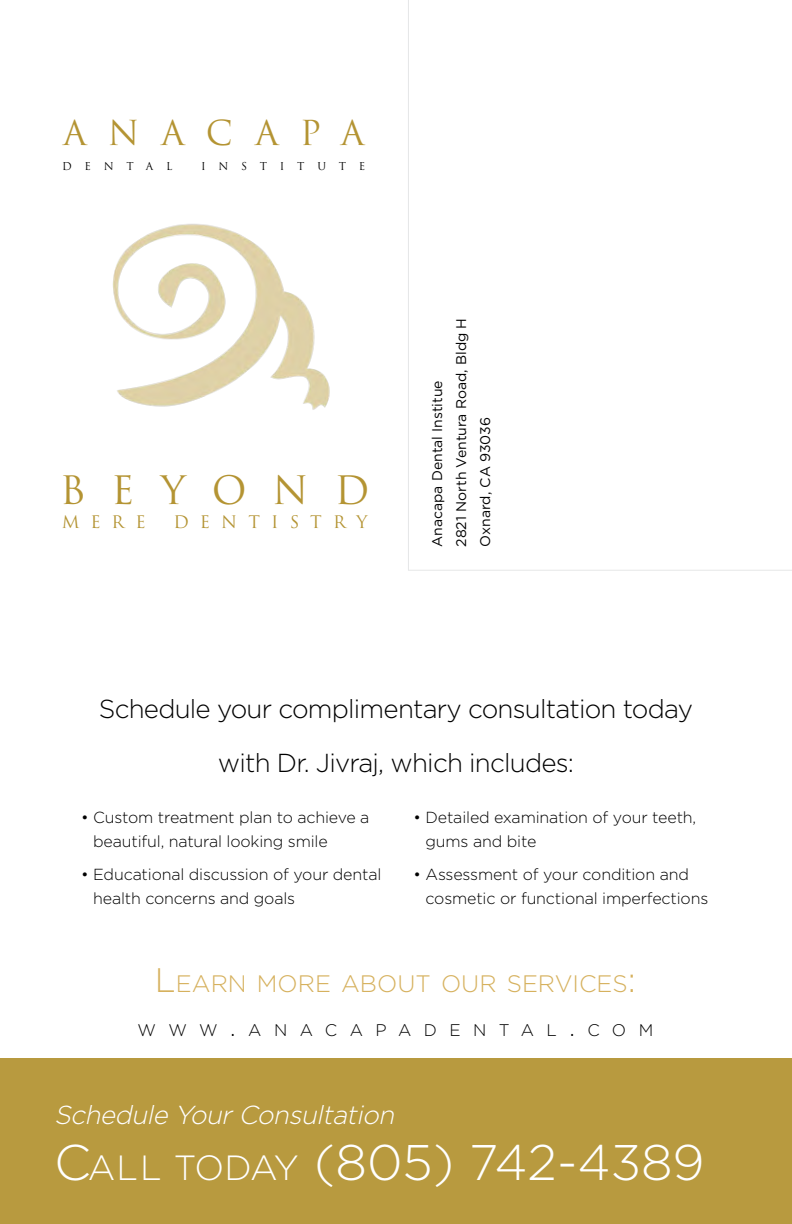
<style>
.page{position:relative;width:792px;height:1224px;background:#fff}
.page>*{position:absolute;margin:0;border:0;box-sizing:border-box;transform-origin:0 0}
.t1{font:300 50px "Gotham";color:#fff}
.t2{font:38.2px "Trajan Pro 3";letter-spacing:.68em;color:#b49433}
.t3{font:33.6px "Trajan Pro 3";letter-spacing:.64em;color:#b49433}
.t4{font:300 26px/54px "Gotham";letter-spacing:-.03em;color:#000;text-align:center}
.t5{font:italic 300 26px "Gotham";color:#fff}
.t6{font:300 23.8px "Gotham";color:#d6b15e}
.t7{font:300 16.8px "Gotham";letter-spacing:.745em;color:#000}
.t8{font:16.8px "Trajan Pro 3";letter-spacing:.66em;color:#b49433}
.t9{font:300 16px/24px "Gotham";letter-spacing:-.01em;color:#000}
.t10{font:14px/24px "Gotham";color:#000}
.t11{font:10.6px "Trajan Pro 3";letter-spacing:1.2em;color:#000}
.s1{font-size:34px}
.s2{font-size:24px}
.s3{font-size:35px}
</style>
<div class="page">
<svg style="left:408px;top:0;width:384px;height:571px"></svg>
<div style="left:0;top:1058px;width:792px;height:166px;background:#b89a3f"></div>
<img style="left:113px;top:224px;width:217px;height:186px">
<h3 class="t3" style="left:63px;top:110px;width:303px">ANACAPA</h3>
<p class="t11" style="left:62px;top:159px;width:112px">DENTAL</p>
<p class="t11" style="left:201px;top:159px;width:166px">INSTITUTE</p>
<h2 class="t2" style="left:60px;top:464px;width:311px">BEYOND</h2>
<p class="t8" style="left:62px;top:510px;width:86px">MERE</p>
<p class="t8" style="left:173px;top:510px;width:196px">DENTISTRY</p>
<p class="t10" style="left:425px;top:547px;width:230px;rotate:-90deg">Anacapa Dental Institue<br>2821 North Ventura Road, Bldg H<br>Oxnard, CA 93036</p>
<h3 class="t4" style="left:99px;top:681px;width:596px">Schedule your complimentary consultation today with Dr. Jivraj, which includes:</h3>
<p class="t9" style="left:93px;top:805px;width:278px;text-indent:-12px">• Custom treatment plan to achieve a beautiful, natural looking smile</p>
<p class="t9" style="left:93px;top:862px;width:290px;text-indent:-12px">• Educational discussion of your dental health concerns and goals</p>
<p class="t9" style="left:426px;top:805px;width:272px;text-indent:-12px">• Detailed examination of your teeth, gums and bite</p>
<p class="t9" style="left:426px;top:862px;width:284px;text-indent:-12px">• Assessment of your condition and cosmetic or functional imperfections</p>
<h3 class="t6" style="left:155px;top:968px;width:483px"><span class="s1">L</span>EARN MORE ABOUT OUR SERVICES<span class="s1">:</span></h3>
<p class="t7" style="left:138px;top:1020px;width:517px">WWW<span class="s2">.</span>ANACAPADENTAL<span class="s2">.</span>COM</p>
<h3 class="t5" style="left:54px;top:1098px;width:348px">Schedule YourConsultation</h3>
<h1 class="t1" style="left:54px;top:1130px;width:652px">C<span class="s3">ALL TODAY</span> (805) 742-4389</h1>
</div>
